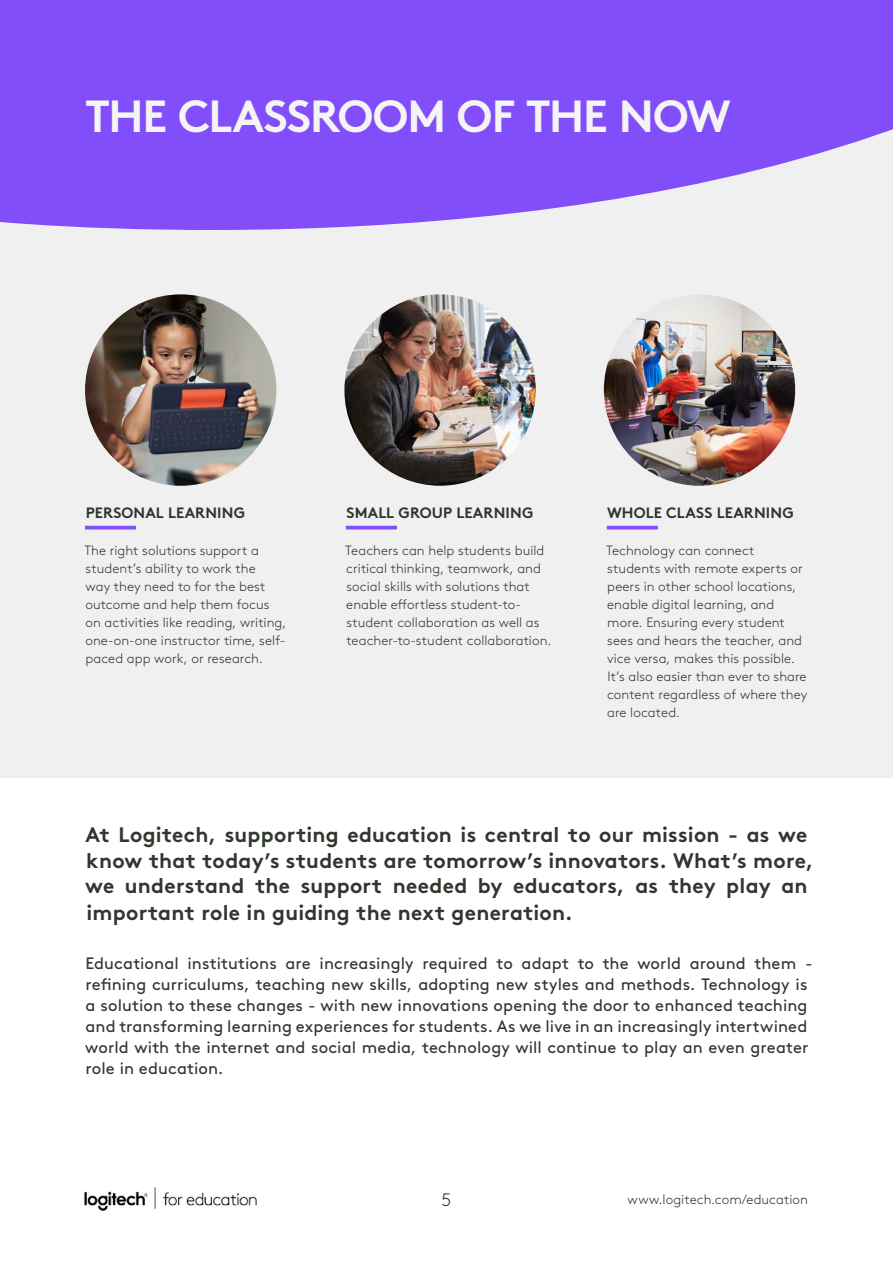
<style>
.page{position:relative;width:893px;height:1263px;background:#fff}
.page>*{position:absolute;margin:0;border:0;box-sizing:border-box;transform-origin:0 0}
.t1{font:700 45px "Brown Pro";letter-spacing:-.025em;color:#f4f4f4}
.t2{font:700 21px/26px "Brown Pro";letter-spacing:.01em;color:#30372e}
.t3{font:300 18px "Brown Pro";color:#30372e}
.t4{font:16.5px/21px "Brown Pro";letter-spacing:.005em;color:#30372e}
.t5{font:700 15px "Brown Pro";letter-spacing:.01em;color:#2f3132}
.t6{font:300 13.5px/18px "Brown Pro";letter-spacing:.005em;color:#30372e}
</style>
<div class="page">
<img style="left:83px;top:1187px;width:174px;height:25px">
<div style="left:0;top:125px;width:893px;height:653px;background:#f0f0f1"></div>
<svg style="left:0;top:0;width:893px;height:230px;background:#8c5ff9"></svg>
<hr style="left:85px;top:526px;width:51px;height:3px;background:#814efa">
<hr style="left:346px;top:526px;width:51px;height:3px;background:#814efa">
<hr style="left:607px;top:526px;width:51px;height:3px;background:#814efa">
<img style="left:85px;top:294px;width:191px;height:192px;border-radius:96px">
<img style="left:344px;top:294px;width:192px;height:192px;border-radius:96px">
<img style="left:604px;top:294px;width:191px;height:192px;border-radius:96px">
<h1 class="t1" style="left:85px;top:80px;width:647px">THE CLASSROOM OF THE NOW</h1>
<p class="t5" style="left:86px;top:501px;width:161px">PERSONAL LEARNING</p>
<p class="t6" style="left:84px;top:540px;width:203px">The right solutions support a student’s ability to work the<br>way they need to for the best outcome and help them focus on activities like reading, writing, one-on-one instructor time, self&shy;paced app work, or research.</p>
<p class="t5" style="left:347px;top:501px;width:188px">SMALL GROUP LEARNING</p>
<p class="t6" style="left:345px;top:540px;width:208px">Teachers can help students build critical thinking, teamwork, and social skills with solutions that enable effortless student-to&shy;student collaboration as well as teacher-to-student collaboration.</p>
<p class="t5" style="left:607px;top:501px;width:188px">WHOLE CLASS LEARNING</p>
<p class="t6" style="left:606px;top:540px;width:203px">Technology can connect students with remote experts or peers in other school locations, enable digital learning, and more. Ensuring every student sees and hears the teacher, and vice versa, makes this possible.<br>It’s also easier than ever to share content regardless of where they are located.</p>
<p class="t2" style="left:85px;top:820px;width:730px">At Logitech, supporting education is central to our mission - as we know that today’s students are tomorrow’s innovators. What’s more, we understand the support needed by educators, as they play an important role in guiding the next generation.</p>
<p class="t4" style="left:85px;top:951px;width:729px">Educational institutions are increasingly required to adapt to the world around them - refining curriculums, teaching new skills, adopting new styles and methods. Technology is a solution to these changes - with new innovations opening the door to enhanced teaching and transforming learning experiences for students. As we live in an increasingly intertwined world with the internet and social media, technology will continue to play an even greater role in education.</p>
<h3 class="t3" style="left:442px;top:1186px;width:11px">5</h3>
<p class="t6" style="left:628px;top:1189px;width:182px">www.logitech.com/education</p>
</div>
